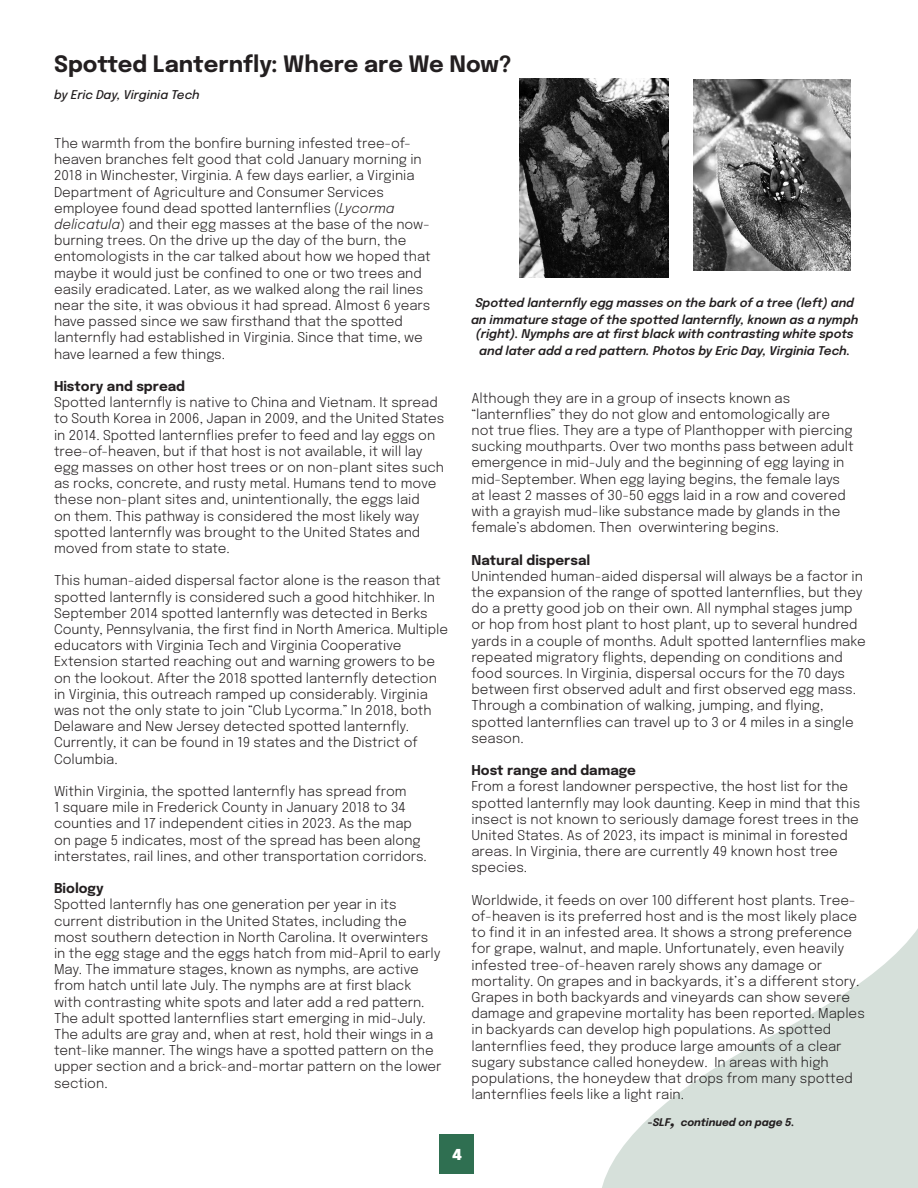
<style>
.page{position:relative;width:918px;height:1188px;background:#fff}
.page>*{position:absolute;margin:0;border:0;box-sizing:border-box;transform-origin:0 0}
.t1{font:700 22.5px "Epilogue";color:#231f20}
.t2{font:900 15px "Epilogue";color:#fff}
.t3{font:300 13.5px/16.2px "Epilogue";color:#231f20}
.t4{font:700 13.5px "Epilogue";color:#231f20}
.t5{font:italic 600 12px/16.5px "Epilogue";color:#231f20;text-align:center}
.t6{font:italic 500 12px "Epilogue";color:#231f20}
.t7{font:italic 700 10.5px "Epilogue";color:#231f20}
.s1{font-style:italic}
.s2{font-size:18px}
</style>
<div class="page">
<svg style="left:602px;top:928px;width:316px;height:260px;fill:#d6e0da"></svg>
<div style="left:440px;top:1134px;width:34px;height:40px;background:#2f6f51"></div>
<img style="left:693px;top:80px;width:157px;height:190px">
<img style="left:519px;top:78px;width:150px;height:199px">
<p class="t1" style="left:54px;top:48px;width:459px">Spotted Lanternfly: Where are We Now?</p>
<p class="t6" style="left:54px;top:86px;width:147px">by Eric Day, Virginia Tech</p>
<p class="t3" style="left:54px;top:134px;width:378px">The warmth from the bonfire burning infested tree-of&shy;heaven branches felt good that cold January morning in 2018 in Winchester, Virginia. A few days earlier, a Virginia Department of Agriculture and Consumer Services employee found dead spotted lanternflies (<span class="s1">Lycorma delicatula</span>) and their egg masses at the base of the now&shy;burning trees. On the drive up the day of the burn, the entomologists in the car talked about how we hoped that maybe it would just be confined to one or two trees and easily eradicated. Later, as we walked along the rail lines near the site, it was obvious it had spread. Almost 6 years have passed since we saw firsthand that the spotted lanternfly had established in Virginia. Since that time, we have learned a few things.</p>
<p class="t4" style="left:54px;top:377px;width:133px">History and spread</p>
<p class="t3" style="left:54px;top:393px;width:392px">Spotted lanternfly is native to China and Vietnam. It spread to South Korea in 2006, Japan in 2009, and the United States in 2014. Spotted lanternflies prefer to feed and lay eggs on tree-of-heaven, but if that host is not available, it will lay egg masses on other host trees or on non-plant sites such as rocks, concrete, and rusty metal. Humans tend to move these non-plant sites and, unintentionally, the eggs laid<br>on them. This pathway is considered the most likely way spotted lanternfly was brought to the United States and moved from state to state.</p>
<p class="t3" style="left:54px;top:572px;width:396px">This human-aided dispersal factor alone is the reason that spotted lanternfly is considered such a good hitchhiker. In September 2014 spotted lanternfly was detected in Berks County, Pennsylvania, the first find in North America. Multiple educators with Virginia Tech and Virginia Cooperative Extension started reaching out and warning growers to be on the lookout. After the 2018 spotted lanternfly detection in Virginia, this outreach ramped up considerably. Virginia was not the only state to join “Club Lycorma.” In 2018, both Delaware and New Jersey detected spotted lanternfly.<br>Currently, it can be found in 19 states and the District of Columbia.</p>
<p class="t3" style="left:54px;top:782px;width:374px">Within Virginia, the spotted lanternfly has spread from<br>1 square mile in Frederick County in January 2018 to 34 counties and 17 independent cities in 2023. As the map on page 5 indicates, most of the spread has been along interstates, rail lines, and other transportation corridors.</p>
<p class="t4" style="left:54px;top:879px;width:51px">Biology</p>
<p class="t3" style="left:54px;top:896px;width:389px">Spotted lanternfly has one generation per year in its current distribution in the United States, including the most southern detection in North Carolina. It overwinters in the egg stage and the eggs hatch from mid-April to early May. The immature stages, known as nymphs, are active from hatch until late July. The nymphs are at first black with contrasting white spots and later add a red pattern.<br>The adult spotted lanternflies start emerging in mid-July.<br>The adults are gray and, when at rest, hold their wings in a tent-like manner. The wings have a spotted pattern on the upper section and a brick-and-mortar pattern on the lower section.</p>
<p class="t2" style="left:453px;top:1144px;width:11px">4</p>
<p class="t5" style="left:471px;top:294px;width:389px">Spotted lanternfly egg masses on the bark of a tree (left) and an immature stage of the spotted lanternfly, known as a nymph</p>
<p class="t5" style="left:476px;top:325px;width:379px;text-align:left">(right). Nymphs are at first black with contrasting white spots and later add a red pattern. Photos by Eric Day, Virginia Tech.</p>
<p class="t3" style="left:471px;top:389px;width:384px">Although they are in a group of insects known as “lanternflies” they do not glow and entomologically are not true flies. They are a type of Planthopper with piercing sucking mouthparts. Over two months pass between adult emergence in mid-July and the beginning of egg laying in mid-September. When egg laying begins, the female lays at least 2 masses of 30-50 eggs laid in a row and covered with a grayish mud-like substance made by glands in the female’s abdomen. Then overwintering begins.</p>
<p class="t4" style="left:471px;top:550px;width:120px">Natural dispersal</p>
<p class="t3" style="left:471px;top:567px;width:396px">Unintended human-aided dispersal will always be a factor in the expansion of the range of spotted lanternflies, but they do a pretty good job on their own. All nymphal stages jump or hop from host plant to host plant, up to several hundred yards in a couple of months. Adult spotted lanternflies make repeated migratory flights, depending on conditions and food sources. In Virginia, dispersal occurs for the 70 days between first observed adult and first observed egg mass.<br>Through a combination of walking, jumping, and flying, spotted lanternflies can travel up to 3 or 4 miles in a single season.</p>
<p class="t4" style="left:471px;top:761px;width:166px">Host range and damage</p>
<p class="t3" style="left:471px;top:778px;width:390px">From a forest landowner perspective, the host list for the spotted lanternfly may look daunting. Keep in mind that this insect is not known to seriously damage forest trees in the United States. As of 2023, its impact is minimal in forested areas. In Virginia, there are currently 49 known host tree species.</p>
<p class="t3" style="left:471px;top:891px;width:395px">Worldwide, it feeds on over 100 different host plants. Tree&shy;of-heaven is its preferred host and is the most likely place to find it in an infested area. It shows a strong preference for grape, walnut, and maple. Unfortunately, even heavily infested tree-of-heaven rarely shows any damage or mortality. On grapes and in backyards, it’s a different story.<br>Grapes in both backyards and vineyards can show severe damage and grapevine mortality has been reported. Maples in backyards can develop high populations. As spotted lanternflies feed, they produce large amounts of a clear sugary substance called honeydew. In areas with high populations, the honeydew that drops from many spotted lanternflies feels like a light rain.</p>
<p class="t7" style="left:648px;top:1114px;width:148px">-SLF<span class="s2">,</span> continued on page 5.</p>
</div>
